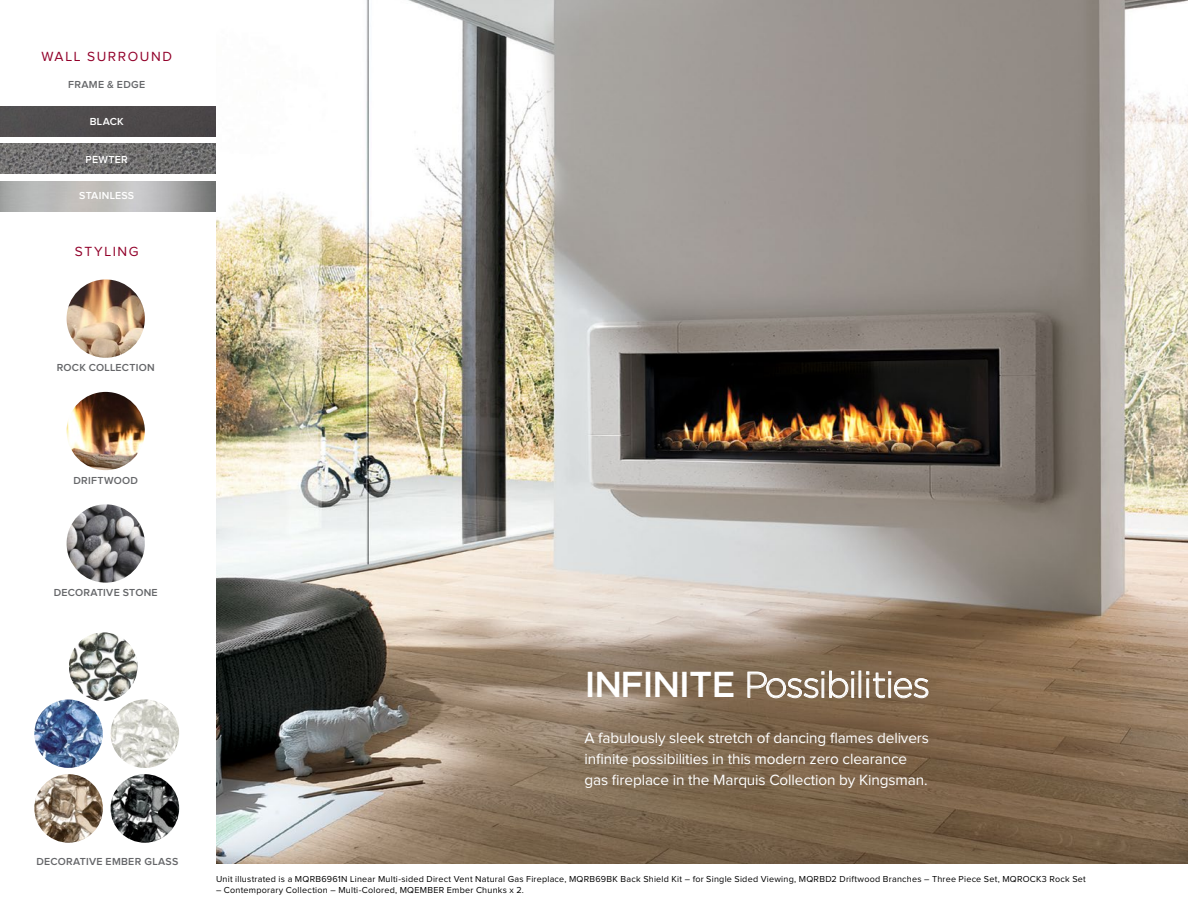
<style>
.page{position:relative;width:1188px;height:918px;background:#fff}
.page>*{position:absolute;margin:0;border:0;box-sizing:border-box;transform-origin:0 0}
.t1{font:300 36px "Gotham";letter-spacing:-.045em;color:#fff}
.t2{font:15.3px/21.1px "Proxima Nova";letter-spacing:-.01em;color:#fff}
.t3{font:13.8px "Proxima Nova";letter-spacing:.115em;color:#92002a}
.t4{font:600 10.5px "Proxima Nova";letter-spacing:.025em;color:#656669}
.t5{font:600 10.5px "Proxima Nova";letter-spacing:.025em;color:#fff}
.t6{font:9px "Proxima Nova";letter-spacing:.025em;color:#000}
.s1{font-weight:500}
</style>
<div class="page">
<div style="left:0;top:106px;width:216px;height:30px;background:#4e4a4b"></div>
<img style="left:0;top:144px;width:216px;height:30px">
<img style="left:216px;top:0;width:972px;height:864px">
<img style="left:67px;top:279px;width:78px;height:79px;border-radius:39px">
<img style="left:67px;top:392px;width:78px;height:78px;border-radius:39px">
<img style="left:67px;top:504px;width:78px;height:79px;border-radius:39px">
<svg style="left:747px;top:671px;width:107px;height:27px;background:#9a8975"></svg>
<div style="left:859px;top:671px;width:2px;height:27px;border:1px solid #fff"></div>
<svg style="left:866px;top:672px;width:62px;height:26px;background:#9d8a77"></svg>
<img style="left:34px;top:700px;width:69px;height:68px;border-radius:34px">
<img style="left:111px;top:699px;width:68px;height:69px;border-radius:34px">
<img style="left:34px;top:774px;width:69px;height:69px;border-radius:34px">
<img style="left:111px;top:774px;width:68px;height:69px;border-radius:34px">
<img style="left:69px;top:632px;width:69px;height:69px;border-radius:34px">
<h3 class="t3" style="left:41px;top:50px;width:132px">WALL SURROUND</h3>
<p class="t4" style="left:68px;top:80px;width:78px">FRAME &amp; EDGE</p>
<p class="t5" style="left:90px;top:117px;width:36px">BLACK</p>
<p class="t5" style="left:86px;top:155px;width:44px">PEWTER</p>
<p class="t5" style="left:79px;top:191px;width:57px">STAINLESS</p>
<h3 class="t3" style="left:75px;top:245px;width:66px">STYLING</h3>
<p class="t4" style="left:57px;top:363px;width:99px">ROCK COLLECTION</p>
<p class="t4" style="left:74px;top:475px;width:66px">DRIFTWOOD</p>
<p class="t4" style="left:54px;top:588px;width:106px">DECORATIVE STONE</p>
<p class="t4" style="left:36px;top:856px;width:143px">DECORATIVE EMBER GLASS</p>
<h1 class="t1" style="left:585px;top:665px;width:347px"><span class="s1">INFINITE</span> Possibilities</h1>
<h2 class="t2" style="left:585px;top:728px;width:346px">A fabulously sleek stretch of dancing flames delivers infinite possibilities in this modern zero clearance gas fireplace in the Marquis Collection by Kingsman.</h2>
<p class="t6" style="left:216px;top:875px;width:871px">Unit illustrated is a MQRB6961N Linear Multi-sided Direct Vent Natural Gas Fireplace, MQRB69BK Back Shield Kit – for Single Sided Viewing, MQRBD2 Driftwood Branches – Three Piece Set, MQROCK3 Rock Set</p>
<p class="t6" style="left:216px;top:886px;width:310px">– Contemporary Collection – Multi-Colored, MQEMBER Ember Chunks x 2.</p>
</div>
